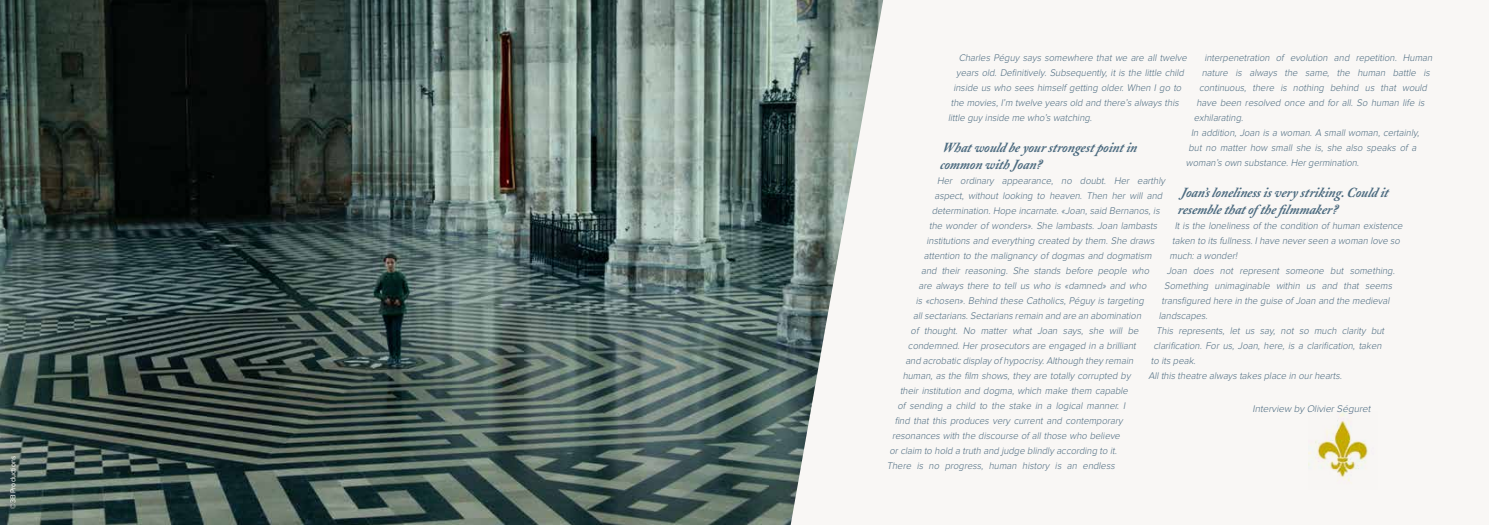
<style>
.page{position:relative;width:1489px;height:525px;background:#fff}
.page>*{position:absolute;margin:0;border:0;box-sizing:border-box;transform-origin:0 0}
.t1{font:italic 700 13.75px/16.5px "Adobe Caslon";color:#4b6a7f;scale:.95 1}
.t2{font:italic 300 10px "Proxima Nova";color:#4b6a7f;scale:.95 1}
.t3{font:italic 300 10px "Proxima Nova";color:#4b6a7f}
.t4{font:7.5px "Proxima Nova";color:#fff;scale:.95 1}
</style>
<div class="page">
<div style="left:0;top:0;width:1488px;height:524px;background:#f7f4f2"></div>
<img style="left:0;top:0;width:883px;height:524px">
<img style="left:1308px;top:413px;width:61px;height:68px">
<p class="t4" style="left:9px;top:508px;width:57px;rotate:-90deg">©3B Productions</p>
<p class="t2" style="left:958px;top:52px;width:243px">Charles Péguy says somewhere that we are all twelve</p>
<p class="t2" style="left:956px;top:67px;width:243px">years old. Definitively. Subsequently, it is the little child</p>
<p class="t2" style="left:953px;top:82px;width:243px">inside us who sees himself getting older. When I go to</p>
<p class="t2" style="left:950px;top:97px;width:243px">the movies, I’m twelve years old and there’s always this</p>
<p class="t2" style="left:948px;top:112px;width:155px">little guy inside me who’s watching.</p>
<h1 class="t1" style="left:939px;top:140px;width:212px">Whatwould beyourstrongestpointin common with Joan?</h1>
<p class="t2" style="left:937px;top:175px;width:243px">Her ordinary appearance, no doubt. Her earthly</p>
<p class="t2" style="left:934px;top:190px;width:243px">aspect, without looking to heaven. Then her will and</p>
<p class="t2" style="left:931px;top:205px;width:243px">determination. Hope incarnate. «Joan, said Bernanos, is</p>
<p class="t2" style="left:929px;top:220px;width:243px">the wonder of wonders». She lambasts. Joan lambasts</p>
<p class="t2" style="left:926px;top:235px;width:243px">institutions and everything created by them. She draws</p>
<p class="t2" style="left:923px;top:250px;width:243px">attention to the malignancy of dogmas and dogmatism</p>
<p class="t2" style="left:921px;top:265px;width:243px">and their reasoning. She stands before people who</p>
<p class="t2" style="left:918px;top:280px;width:243px">are always there to tell us who is «damned» and who</p>
<p class="t2" style="left:915px;top:295px;width:243px">is «chosen». Behind these Catholics, Péguy is targeting</p>
<p class="t2" style="left:913px;top:310px;width:243px">allsectarians.Sectarians remain and are an abomination</p>
<p class="t2" style="left:910px;top:325px;width:243px">of thought. No matter what Joan says, she will be</p>
<p class="t2" style="left:907px;top:340px;width:243px">condemned. Her prosecutors are engaged in a brilliant</p>
<p class="t2" style="left:905px;top:355px;width:243px">and acrobatic display of hypocrisy.Although they remain</p>
<p class="t2" style="left:902px;top:370px;width:243px">human, as the film shows, they are totally corrupted by</p>
<p class="t2" style="left:900px;top:385px;width:243px">their institution and dogma, which make them capable</p>
<p class="t2" style="left:897px;top:400px;width:243px">of sending a child to the stake in a logical manner. I</p>
<p class="t2" style="left:894px;top:415px;width:243px">find that this produces very current and contemporary</p>
<p class="t2" style="left:892px;top:430px;width:243px">resonances with the discourse of all those who believe</p>
<p class="t2" style="left:889px;top:445px;width:243px">orclaim to hold a truth and judge blindly according to it.</p>
<p class="t2" style="left:886px;top:460px;width:243px">There is no progress, human history is an endless</p>
<p class="t2" style="left:1204px;top:52px;width:243px">interpenetration of evolution and repetition. Human</p>
<p class="t2" style="left:1201px;top:67px;width:243px">nature is always the same, the human battle is</p>
<p class="t2" style="left:1198px;top:82px;width:243px">continuous, there is nothing behind us that would</p>
<p class="t2" style="left:1196px;top:97px;width:243px">have been resolved once and for all. So human life is</p>
<p class="t2" style="left:1193px;top:112px;width:56px">exhilarating.</p>
<p class="t2" style="left:1191px;top:127px;width:243px">In addition, Joan is a woman. A small woman, certainly,</p>
<p class="t2" style="left:1188px;top:142px;width:243px">but no matter how small she is, she also speaks of a</p>
<p class="t2" style="left:1185px;top:157px;width:186px">woman’s own substance.Hergermination.</p>
<h1 class="t1" style="left:1177px;top:185px;width:226px">Joan’slonelinessisvery striking.Could it resemblethatofthefilmmaker?</h1>
<p class="t2" style="left:1174px;top:220px;width:243px">It is the loneliness of the condition of human existence</p>
<p class="t2" style="left:1172px;top:235px;width:243px">taken to its fullness.Ihave neverseen a woman love so</p>
<p class="t2" style="left:1169px;top:250px;width:75px">much:a wonder!</p>
<p class="t2" style="left:1166px;top:265px;width:243px">Joan does not represent someone but something.</p>
<p class="t2" style="left:1164px;top:280px;width:243px">Something unimaginable within us and that seems</p>
<p class="t2" style="left:1161px;top:295px;width:243px">transfigured here in the guise of Joan and the medieval</p>
<p class="t2" style="left:1158px;top:310px;width:55px">landscapes.</p>
<p class="t2" style="left:1156px;top:325px;width:243px">This represents, let us say, not so much clarity but</p>
<p class="t2" style="left:1153px;top:340px;width:243px">clarification. For us, Joan, here, is a clarification, taken</p>
<p class="t2" style="left:1150px;top:355px;width:51px">to its peak.</p>
<p class="t2" style="left:1148px;top:370px;width:207px">Allthis theatre always takes place in ourhearts.</p>
<p class="t3" style="left:1252px;top:402px;width:121px">Interview by OlivierSéguret</p>
</div>
